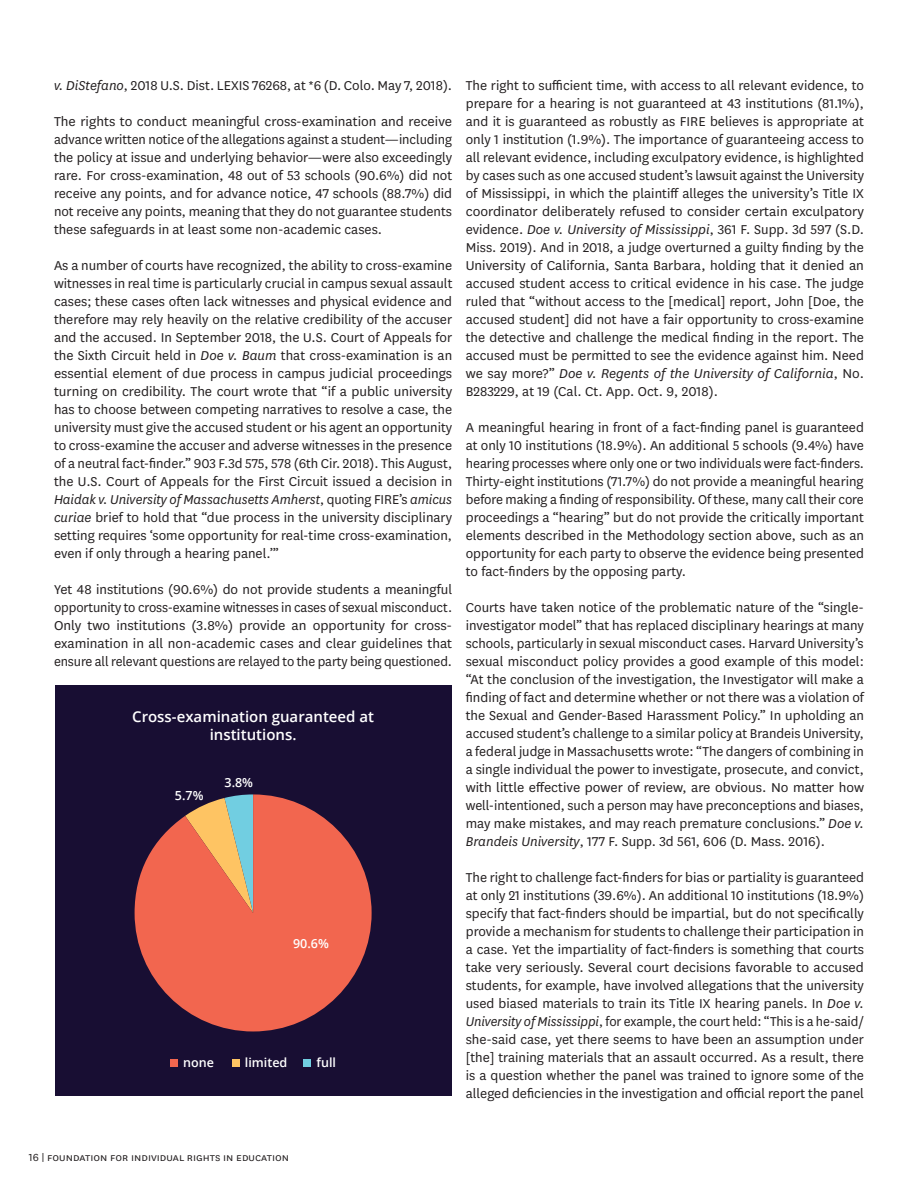
<style>
.page{position:relative;width:918px;height:1188px;background:#fff}
.page>*{position:absolute;margin:0;border:0;box-sizing:border-box;transform-origin:0 0}
.Body{font:15px/18px "National";color:#231f20;text-align:justify}
.t1{font:600 15px/18px "Open Sans";color:#fff;text-align:center}
.t2{font:600 12.6px "Open Sans";color:#fff}
.t3{font:12px "National";color:#231f20}
.s1{font-style:italic}
</style>
<div class="page">
<div style="left:55px;top:685px;width:396px;height:410px;background:#180e33"></div>
<div style="left:170px;top:1059px;width:8px;height:8px;background:#f2664f"></div>
<div style="left:232px;top:1059px;width:8px;height:8px;background:#fec463"></div>
<div style="left:303px;top:1059px;width:8px;height:8px;background:#71cee1"></div>
<svg style="left:135px;top:794px;width:237px;height:237px;fill:#f2664f"></svg>
<p class="Body" style="left:54px;top:76px;width:400px"><span class="s1">v. DiStefano</span>, 2018 U.S. Dist. LEXIS 76268, at *6 (D. Colo. May 7, 2018).</p>
<p class="Body" style="left:54px;top:112px;width:400px">The rights to conduct meaningful cross-examination and receive advance written notice of the allegations against a student—including the policy at issue and underlying behavior—were also exceedingly rare. For cross-examination, 48 out of 53 schools (90.6%) did not receive any points, and for advance notice, 47 schools (88.7%) did not receive any points, meaning that they do not guarantee students these safeguards in at least some non-academic cases.</p>
<p class="Body" style="left:54px;top:256px;width:400px">As a number of courts have recognized, the ability to cross-examine witnesses in real time is particularly crucial in campus sexual assault cases; these cases often lack witnesses and physical evidence and therefore may rely heavily on the relative credibility of the accuser and the accused. In September 2018, the U.S. Court of Appeals for the Sixth Circuit held in <span class="s1">Doe v. Baum</span> that cross-examination is an essential element of due process in campus judicial proceedings turning on credibility. The court wrote that “if a public university has to choose between competing narratives to resolve a case, the university must give the accused student or his agent an opportunity to cross-examine the accuser and adverse witnesses in the presence of a neutral fact-finder.” 903 F.3d 575, 578 (6th Cir. 2018). This August, the U.S. Court of Appeals for the First Circuit issued a decision in <span class="s1">Haidak v. University of Massachusetts Amherst</span>, quoting FIRE’s <span class="s1">amicus curiae</span> brief to hold that “due process in the university disciplinary setting requires ‘some opportunity for real-time cross-examination, even if only through a hearing panel.’”</p>
<p class="Body" style="left:54px;top:580px;width:400px">Yet 48 institutions (90.6%) do not provide students a meaningful opportunity to cross-examine witnesses in cases of sexual misconduct.<br>Only two institutions (3.8%) provide an opportunity for cross&shy;examination in all non-academic cases and clear guidelines that ensure all relevant questions are relayed to the party being questioned.</p>
<p class="t1" style="left:132px;top:707px;width:243px">Cross-examination guaranteed at institutions.</p>
<p class="t2" style="left:175px;top:787px;width:30px">5.7%</p>
<p class="t2" style="left:225px;top:774px;width:30px">3.8%</p>
<p class="t2" style="left:293px;top:935px;width:37px">90.6%</p>
<p class="t2" style="left:183px;top:1054px;width:32px">none</p>
<p class="t2" style="left:245px;top:1054px;width:44px">limited</p>
<p class="t2" style="left:317px;top:1054px;width:21px">full</p>
<p class="Body" style="left:466px;top:76px;width:400px">The right to sufficient time, with access to all relevant evidence, to prepare for a hearing is not guaranteed at 43 institutions (81.1%), and it is guaranteed as robustly as FIRE believes is appropriate at only 1 institution (1.9%). The importance of guaranteeing access to all relevant evidence, including exculpatory evidence, is highlighted by cases such as one accused student’s lawsuit against the University of Mississippi, in which the plaintiff alleges the university’s Title IX coordinator deliberately refused to consider certain exculpatory evidence. <span class="s1">Doe v. University of Mississippi</span>, 361 F. Supp. 3d 597 (S.D.<br>Miss. 2019). And in 2018, a judge overturned a guilty finding by the University of California, Santa Barbara, holding that it denied an accused student access to critical evidence in his case. The judge ruled that “without access to the [medical] report, John [Doe, the accused student] did not have a fair opportunity to cross-examine the detective and challenge the medical finding in the report. The accused must be permitted to see the evidence against him. Need we say more?” <span class="s1">Doe v. Regents of the University of California</span>, No.<br>B283229, at 19 (Cal. Ct. App. Oct. 9, 2018).</p>
<p class="Body" style="left:466px;top:418px;width:400px">A meaningful hearing in front of a fact-finding panel is guaranteed at only 10 institutions (18.9%). An additional 5 schools (9.4%) have hearing processes where only one or two individuals were fact-finders.<br>Thirty-eight institutions (71.7%) do not provide a meaningful hearing before making a finding of responsibility. Of these, many call their core proceedings a “hearing” but do not provide the critically important elements described in the Methodology section above, such as an opportunity for each party to observe the evidence being presented to fact-finders by the opposing party.</p>
<p class="Body" style="left:466px;top:598px;width:400px">Courts have taken notice of the problematic nature of the “single&shy;investigator model” that has replaced disciplinary hearings at many schools, particularly in sexual misconduct cases. Harvard University’s sexual misconduct policy provides a good example of this model: “At the conclusion of the investigation, the Investigator will make a finding of fact and determine whether or not there was a violation of the Sexual and Gender-Based Harassment Policy.” In upholding an accused student’s challenge to a similar policy at Brandeis University, a federal judge in Massachusetts wrote: “The dangers of combining in a single individual the power to investigate, prosecute, and convict, with little effective power of review, are obvious. No matter how well-intentioned, such a person may have preconceptions and biases, may make mistakes, and may reach premature conclusions.” <span class="s1">Doe v.<br>Brandeis University</span>, 177 F. Supp. 3d 561, 606 (D. Mass. 2016).</p>
<p class="Body" style="left:466px;top:868px;width:400px">The right to challenge fact-finders for bias or partiality is guaranteed at only 21 institutions (39.6%). An additional 10 institutions (18.9%) specify that fact-finders should be impartial, but do not specifically provide a mechanism for students to challenge their participation in a case. Yet the impartiality of fact-finders is something that courts take very seriously. Several court decisions favorable to accused students, for example, have involved allegations that the university used biased materials to train its Title IX hearing panels. In <span class="s1">Doe v.<br>University of Mississippi</span>, for example, the court held: “This is a he-said/ she-said case, yet there seems to have been an assumption under [the] training materials that an assault occurred. As a result, there is a question whether the panel was trained to ignore some of the alleged deficiencies in the investigation and official report the panel</p>
<p class="t3" style="left:29px;top:1150px;width:262px">16 | foundation for individual rights in education</p>
</div>
